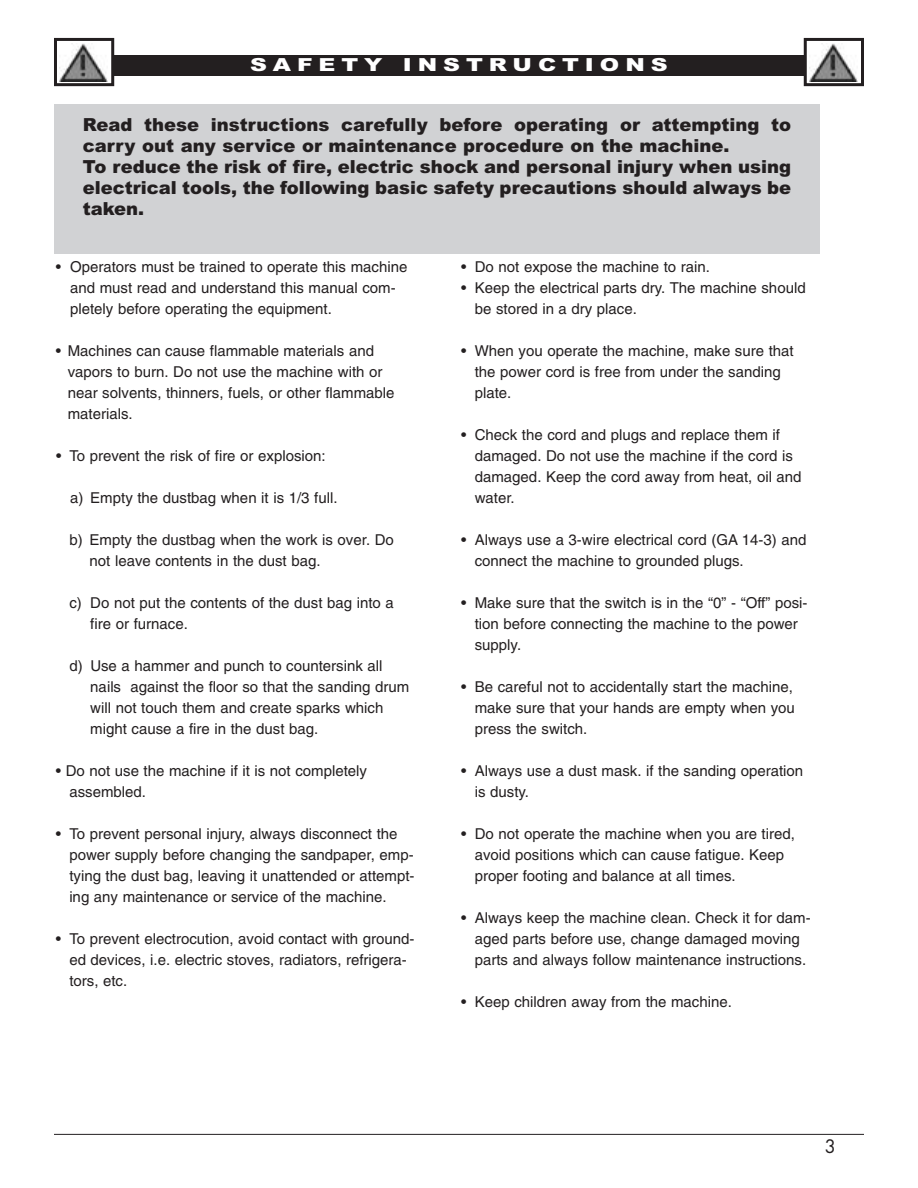
<style>
.page{position:relative;width:918px;height:1188px;background:#fff}
.page>*{position:absolute;margin:0;border:0;box-sizing:border-box;transform-origin:0 0}
.t1{font:900 18px/21px "Arial";color:#231f20}
.t2{font:900 18px "Arial";letter-spacing:.255em;color:#fff;scale:1.3 1}
.t3{font:18px "Futura";color:#231f20}
.t4{font:15px/21px "Helvetica";color:#231f20}
</style>
<div class="page">
<hr style="left:54px;top:1134px;width:810px;height:1px;background:#231f20">
<div style="left:54px;top:55px;width:765px;height:21px;background:#231f20"></div>
<svg style="left:58px;top:55px;width:52px;height:27px"></svg>
<img style="left:60px;top:43px;width:48px;height:38px">
<div style="left:54px;top:38px;width:60px;height:48px;border:3px solid #231f20"></div>
<svg style="left:808px;top:55px;width:50px;height:27px"></svg>
<img style="left:809px;top:43px;width:48px;height:38px">
<div style="left:804px;top:38px;width:60px;height:48px;border:3px solid #231f20"></div>
<div style="left:54px;top:104px;width:766px;height:150px;background:#d1d2d4"></div>
<p class="t2" style="left:250px;top:54px;width:323px">SAFETY INSTRUCTIONS</p>
<p class="t1" style="left:83px;top:114px;width:710px">Read these instructions carefully before operating or attempting to carry out any service or maintenance procedure on the machine.<br>To reduce the risk of fire, electric shock and personal injury when using electrical tools, the following basic safety precautions should always be taken.</p>
<p class="t4" style="left:70px;top:258px;width:339px;text-indent:-14px">• Operators must be trained to operate this machine and must read and understand this manual com&shy;pletely before operating the equipment.</p>
<p class="t4" style="left:68px;top:342px;width:328px;text-indent:-12px">• Machines can cause flammable materials and vapors to burn. Do not use the machine with or near solvents, thinners, fuels, or other flammable materials.</p>
<p class="t4" style="left:56px;top:447px;width:271px">• To prevent the risk of fire or explosion:</p>
<p class="t4" style="left:70px;top:489px;width:269px">a) Empty the dustbag when it is 1/3 full.</p>
<p class="t4" style="left:90px;top:531px;width:306px;text-indent:-20px">b) Empty the dustbag when the work is over. Do not leave contents in the dust bag.</p>
<p class="t4" style="left:90px;top:594px;width:305px;text-indent:-21px">c) Do not put the contents of the dust bag into a fire or furnace.</p>
<p class="t4" style="left:90px;top:657px;width:320px;text-indent:-21px">d) Use a hammer and punch to countersink all nails against the floor so that the sanding drum will not touch them and create sparks which might cause a fire in the dust bag.</p>
<p class="t4" style="left:69px;top:762px;width:299px;text-indent:-14px">• Do not use the machine if it is not completely assembled.</p>
<p class="t4" style="left:69px;top:825px;width:347px;text-indent:-14px">• To prevent personal injury, always disconnect the power supply before changing the sandpaper, emp&shy;tying the dust bag, leaving it unattended or attempt&shy;ing any maintenance or service of the machine.</p>
<p class="t4" style="left:69px;top:930px;width:347px;text-indent:-13px">• To prevent electrocution, avoid contact with ground&shy;ed devices, i.e. electric stoves, radiators, refrigera&shy;tors, etc.</p>
<p class="t4" style="left:461px;top:258px;width:250px">• Do not expose the machine to rain.</p>
<p class="t4" style="left:475px;top:279px;width:332px;text-indent:-14px">• Keep the electrical parts dry. The machine should be stored in a dry place.</p>
<p class="t4" style="left:475px;top:342px;width:320px;text-indent:-14px">• When you operate the machine, make sure that the power cord is free from under the sanding plate.</p>
<p class="t4" style="left:475px;top:426px;width:328px;text-indent:-14px">• Check the cord and plugs and replace them if damaged. Do not use the machine if the cord is damaged. Keep the cord away from heat, oil and water.</p>
<p class="t4" style="left:475px;top:531px;width:333px;text-indent:-14px">• Always use a 3-wire electrical cord (GA 14-3) and connect the machine to grounded plugs.</p>
<p class="t4" style="left:475px;top:594px;width:334px;text-indent:-14px">• Make sure that the switch is in the “0” - “Off” posi&shy;tion before connecting the machine to the power supply.</p>
<p class="t4" style="left:475px;top:678px;width:322px;text-indent:-14px">• Be careful not to accidentally start the machine, make sure that your hands are empty when you press the switch.</p>
<p class="t4" style="left:475px;top:762px;width:330px;text-indent:-14px">• Always use a dust mask. if the sanding operation is dusty.</p>
<p class="t4" style="left:475px;top:825px;width:322px;text-indent:-14px">• Do not operate the machine when you are tired, avoid positions which can cause fatigue. Keep proper footing and balance at all times.</p>
<p class="t4" style="left:475px;top:909px;width:337px;text-indent:-14px">• Always keep the machine clean. Check it for dam&shy;aged parts before use, change damaged moving parts and always follow maintenance instructions.</p>
<p class="t4" style="left:461px;top:993px;width:272px">• Keep children away from the machine.</p>
<p class="t3" style="left:825px;top:1138px;width:13px">3</p>
</div>
